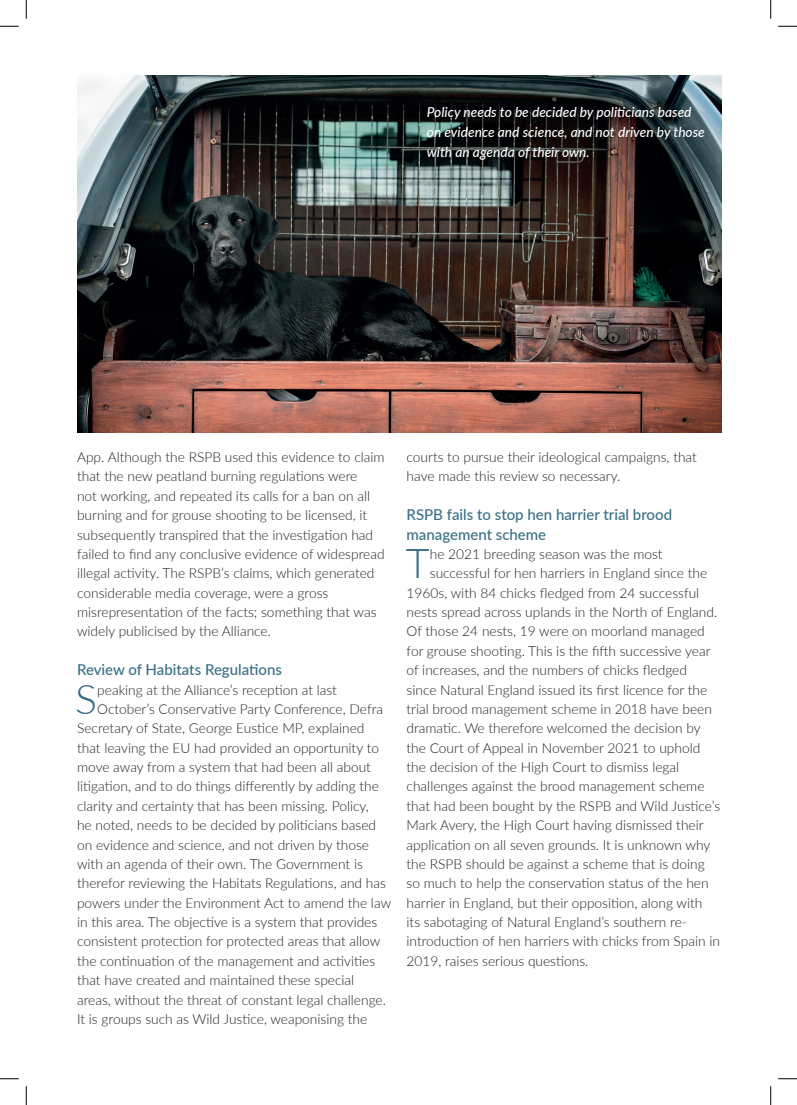
<style>
.page{position:relative;width:797px;height:1105px;background:#fff}
.page>*{position:absolute;margin:0;border:0;box-sizing:border-box;transform-origin:0 0}
.t1{font:300 41.12px "Lato";color:#386e87}
.t2{font:500 15px/19.4px "Lato";color:#386e87}
.t3{font:300 13.75px/19.4px "Lato";color:#231f20}
.t4{font:italic 500 13.75px/20px "Lato";color:#fff}
</style>
<div class="page">
<img style="left:77px;top:76px;width:644px;height:356px">
<svg style="left:0;top:25px;width:19px;height:2px"></svg>
<svg style="left:778px;top:25px;width:19px;height:2px"></svg>
<svg style="left:0;top:1078px;width:19px;height:1px"></svg>
<svg style="left:778px;top:1078px;width:19px;height:1px"></svg>
<svg style="left:25px;top:0;width:2px;height:19px"></svg>
<svg style="left:25px;top:1086px;width:2px;height:19px"></svg>
<svg style="left:770px;top:0;width:1px;height:19px"></svg>
<svg style="left:770px;top:1086px;width:1px;height:19px"></svg>
<p class="t4" style="left:427px;top:101px;width:279px">Policy needs to be decided by politicians based on evidence and science, and not driven by those with an agenda of their own.</p>
<p class="t3" style="left:77px;top:447px;width:309px">App. Although the RSPB used this evidence to claim that the new peatland burning regulations were<br>not working, and repeated its calls for a ban on all burning and for grouse shooting to be licensed, it subsequently transpired that the investigation had failed to find any conclusive evidence of widespread illegal activity. The RSPB’s claims, which generated considerable media coverage, were a gross misrepresentation of the facts; something that was widely publicised by the Alliance.</p>
<p class="t2" style="left:77px;top:659px;width:206px">Review of Habitats Regulations</p>
<h1 class="t1" style="left:75px;top:670px;width:24px">S</h1>
<p class="t3" style="left:97px;top:679px;width:241px">peaking at the Alliance’s reception at last</p>
<p class="t3" style="left:97px;top:699px;width:287px">October’s Conservative Party Conference, Defra</p>
<p class="t3" style="left:77px;top:718px;width:289px">Secretary of State, George Eustice MP, explained</p>
<p class="t3" style="left:77px;top:737px;width:303px">that leaving the EU had provided an opportunity to</p>
<p class="t3" style="left:77px;top:757px;width:295px">move away from a system that had been all about</p>
<p class="t3" style="left:77px;top:776px;width:303px">litigation, and to do things differently by adding the</p>
<p class="t3" style="left:77px;top:796px;width:293px">clarity and certainty that has been missing. Policy,</p>
<p class="t3" style="left:77px;top:815px;width:300px">he noted, needs to be decided by politicians based</p>
<p class="t3" style="left:77px;top:834px;width:293px">on evidence and science, and not driven by those</p>
<p class="t3" style="left:77px;top:854px;width:287px">with an agenda of their own. The Government is</p>
<p class="t3" style="left:77px;top:873px;width:310px">therefor reviewing the Habitats Regulations, and has</p>
<p class="t3" style="left:77px;top:892px;width:315px">powers under the Environment Act to amend the law</p>
<p class="t3" style="left:77px;top:912px;width:302px">in this area. The objective is a system that provides</p>
<p class="t3" style="left:77px;top:931px;width:305px">consistent protection for protected areas that allow</p>
<p class="t3" style="left:77px;top:951px;width:300px">the continuation of the management and activities</p>
<p class="t3" style="left:77px;top:970px;width:279px">that have created and maintained these special</p>
<p class="t3" style="left:77px;top:989px;width:310px">areas, without the threat of constant legal challenge.</p>
<p class="t3" style="left:77px;top:1009px;width:292px">It is groups such as Wild Justice, weaponising the</p>
<p class="t3" style="left:406px;top:447px;width:292px">courts to pursue their ideological campaigns, that have made this review so necessary.</p>
<p class="t2" style="left:406px;top:504px;width:267px">RSPB fails to stop hen harrier trial brood management scheme</p>
<h1 class="t1" style="left:406px;top:535px;width:25px">T</h1>
<p class="t3" style="left:430px;top:544px;width:234px">he 2021 breeding season was the most</p>
<p class="t3" style="left:430px;top:563px;width:279px">successful for hen harriers in England since the</p>
<p class="t3" style="left:406px;top:582px;width:294px">1960s, with 84 chicks fledged from 24 successful</p>
<p class="t3" style="left:406px;top:602px;width:312px">nests spread across uplands in the North of England.</p>
<p class="t3" style="left:406px;top:621px;width:300px">Of those 24 nests, 19 were on moorland managed</p>
<p class="t3" style="left:406px;top:641px;width:305px">for grouse shooting. This is the fifth successive year</p>
<p class="t3" style="left:406px;top:660px;width:282px">of increases, and the numbers of chicks fledged</p>
<p class="t3" style="left:406px;top:679px;width:302px">since Natural England issued its first licence for the</p>
<p class="t3" style="left:406px;top:699px;width:307px">trial brood management scheme in 2018 have been</p>
<p class="t3" style="left:406px;top:718px;width:296px">dramatic. We therefore welcomed the decision by</p>
<p class="t3" style="left:406px;top:737px;width:295px">the Court of Appeal in November 2021 to uphold</p>
<p class="t3" style="left:406px;top:757px;width:274px">the decision of the High Court to dismiss legal</p>
<p class="t3" style="left:406px;top:776px;width:299px">challenges against the brood management scheme</p>
<p class="t3" style="left:406px;top:796px;width:315px">that had been bought by the RSPB and Wild Justice’s</p>
<p class="t3" style="left:406px;top:815px;width:298px">Mark Avery, the High Court having dismissed their</p>
<p class="t3" style="left:406px;top:834px;width:305px">application on all seven grounds. It is unknown why</p>
<p class="t3" style="left:406px;top:854px;width:300px">the RSPB should be against a scheme that is doing</p>
<p class="t3" style="left:406px;top:873px;width:303px">so much to help the conservation status of the hen</p>
<p class="t3" style="left:406px;top:892px;width:297px">harrier in England, but their opposition, along with</p>
<p class="t3" style="left:406px;top:912px;width:282px">its sabotaging of Natural England’s southern re-</p>
<p class="t3" style="left:406px;top:931px;width:315px">introduction of hen harriers with chicks from Spain in</p>
<p class="t3" style="left:406px;top:951px;width:183px">2019, raises serious questions.</p>
</div>
